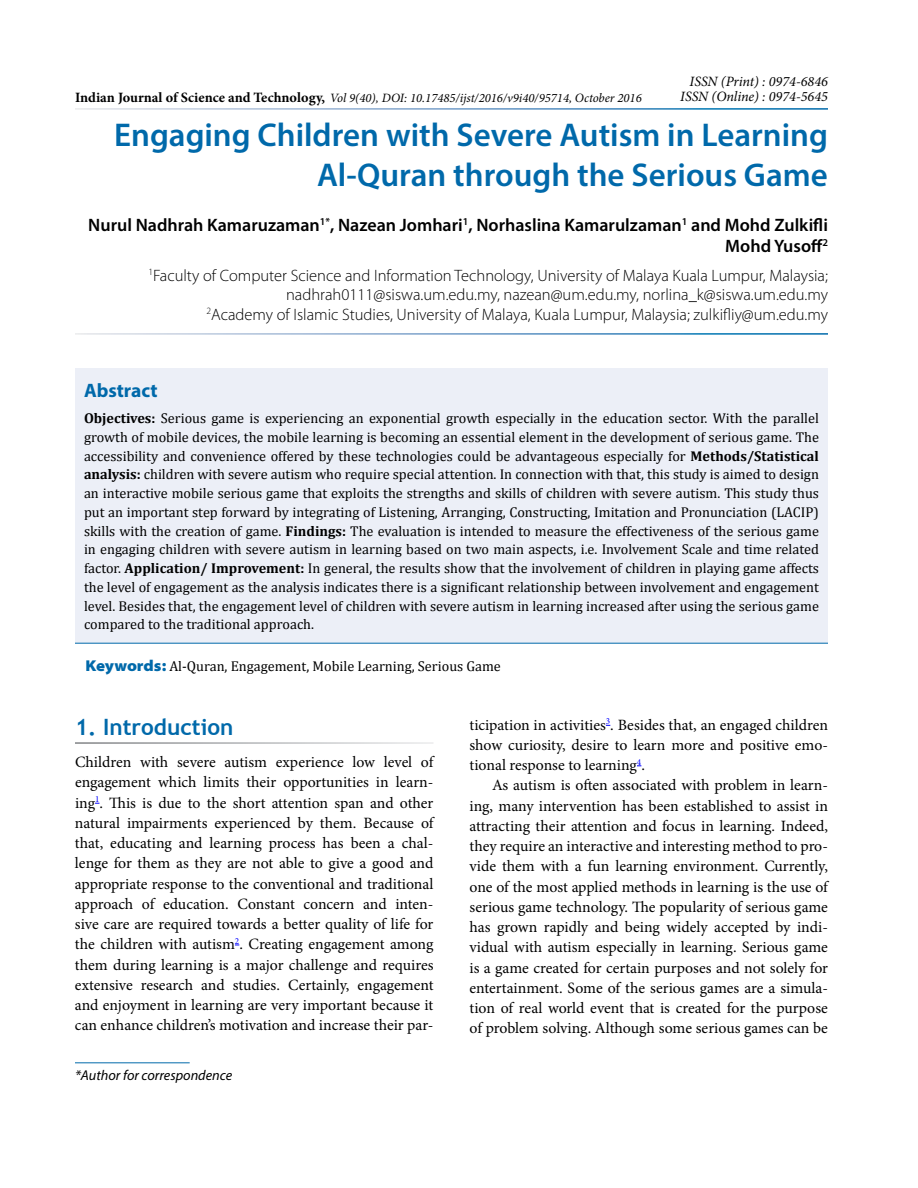
<style>
.page{position:relative;width:918px;height:1188px;background:#fff}
.page>*{position:absolute;margin:0;border:0;box-sizing:border-box;transform-origin:0 0}
.t1{font:600 33px/40.5px "Myriad Pro";color:#0069aa;text-align:right}
.t2{font:700 22.5px "Trebuchet MS";color:#0069aa}
.t3{font:700 19.5px "Myriad Pro";color:#0069aa}
.t4{font:600 18px/21px "Myriad Pro";color:#000;text-align:right}
.t5{font:300 16.5px/19.5px "Myriad Pro";color:#000;text-align:right}
.t6{font:15.75px/20.2px "Minion Pro";color:#000;text-align:justify}
.t7{font:14.25px/18.8px "Cambria";color:#000;text-align:justify}
.t8{font:italic 14.25px/15px "Minion Pro";color:#000;text-align:right}
.t9{font:italic 14.25px "Myriad Pro";color:#000}
.t10{font:italic 12.75px "Minion Pro";color:#000}
.s1{font-weight:700;font-style:normal;font-size:14.25px}
.s2{font-weight:700}
.s3{font-family:"Myriad Pro";font-weight:900;font-stretch:semi-expanded;font-size:15.75px;color:#0069aa}
</style>
<div class="page">
<hr style="left:75px;top:1062px;width:115px;height:1px;background:#0069aa">
<div style="left:75px;top:369px;width:753px;height:274px;background:#eceff7"></div>
<hr style="left:75px;top:643px;width:753px;height:1px;background:#0069aa">
<p class="t8" style="left:680px;top:74px;width:149px">ISSN (Print) : 0974-6846<br>ISSN (Online) : 0974-5645</p>
<h1 class="t1" style="left:114px;top:113px;width:715px">Engaging Children with Severe Autism in Learning<br>Al-Quran through the Serious Game</h1>
<p class="t4" style="left:88px;top:214px;width:741px">Nurul Nadhrah Kamaruzaman<sup>1*</sup>, Nazean Jomhari<sup>1</sup>, Norhaslina Kamarulzaman<sup>1</sup> and Mohd Zulkifli<br>Mohd Yusoff<sup>2</sup></p>
<p class="t5" style="left:148px;top:265px;width:681px"><sup>1</sup>Faculty of Computer Science and Information Technology, University of Malaya Kuala Lumpur, Malaysia; nadhrah0111@siswa.um.edu.my, nazean@um.edu.my, norlina_k@siswa.um.edu.my<br><sup>2</sup>Academy of Islamic Studies, University of Malaya, Kuala Lumpur, Malaysia; zulkifliy@um.edu.my</p>
<p class="t10" style="left:75px;top:90px;width:568px"><span class="s1">Indian Journal of Science and Technology,</span> Vol 9(40), DOI: 10.17485/ijst/2016/v9i40/95714, October 2016</p>
<p class="t3" style="left:84px;top:378px;width:75px">Abstract</p>
<p class="t7" style="left:84px;top:409px;width:737px"><span class="s2">Objectives:</span> Serious game is experiencing an exponential growth especially in the education sector. With the parallel growth of mobile devices, the mobile learning is becoming an essential element in the development of serious game. The accessibility and convenience offered by these technologies could be advantageous especially for <span class="s2">Methods/Statistical analysis:</span> children with severe autism who require special attention. In connection with that, this study is aimed to design an interactive mobile serious game that exploits the strengths and skills of children with severe autism. This study thus put an important step forward by integrating of Listening, Arranging, Constructing, Imitation and Pronunciation (LACIP) skills with the creation of game. <span class="s2">Findings:</span> The evaluation is intended to measure the effectiveness of the serious game in engaging children with severe autism in learning based on two main aspects, i.e. Involvement Scale and time related factor. <span class="s2">Application/ Improvement:</span> In general, the results show that the involvement of children in playing game affects the level of engagement as the analysis indicates there is a significant relationship between involvement and engagement level. Besides that, the engagement level of children with severe autism in learning increased after using the serious game compared to the traditional approach.</p>
<p class="t7" style="left:86px;top:656px;width:417px"><span class="s3">Keywords:</span> Al-Quran, Engagement, Mobile Learning, Serious Game</p>
<h2 class="t2" style="left:75px;top:713px;width:160px">1. Introduction</h2>
<p class="t6" style="left:75px;top:752px;width:360px">Children with severe autism experience low level of engagement which limits their opportunities in learn&shy;ing<sup>1</sup>. This is due to the short attention span and other natural impairments experienced by them. Because of that, educating and learning process has been a chal&shy;lenge for them as they are not able to give a good and appropriate response to the conventional and traditional approach of education. Constant concern and inten&shy;sive care are required towards a better quality of life for the children with autism<sup>2</sup>. Creating engagement among them during learning is a major challenge and requires extensive research and studies. Certainly, engagement and enjoyment in learning are very important because it can enhance children’s motivation and increase their par-</p>
<p class="t9" style="left:75px;top:1066px;width:159px">*Author for correspondence</p>
<p class="t6" style="left:470px;top:715px;width:360px">ticipation in activities<sup>3</sup>. Besides that, an engaged children show curiosity, desire to learn more and positive emo&shy;tional response to learning<sup>4</sup>.</p>
<p class="t6" style="left:469px;top:775px;width:360px;text-indent:23px">As autism is often associated with problem in learn&shy;ing, many intervention has been established to assist in attracting their attention and focus in learning. Indeed, they require an interactive and interesting method to pro&shy;vide them with a fun learning environment. Currently, one of the most applied methods in learning is the use of serious game technology. The popularity of serious game has grown rapidly and being widely accepted by indi&shy;vidual with autism especially in learning. Serious game is a game created for certain purposes and not solely for entertainment. Some of the serious games are a simula&shy;tion of real world event that is created for the purpose of problem solving. Although some serious games can be</p>
</div>
